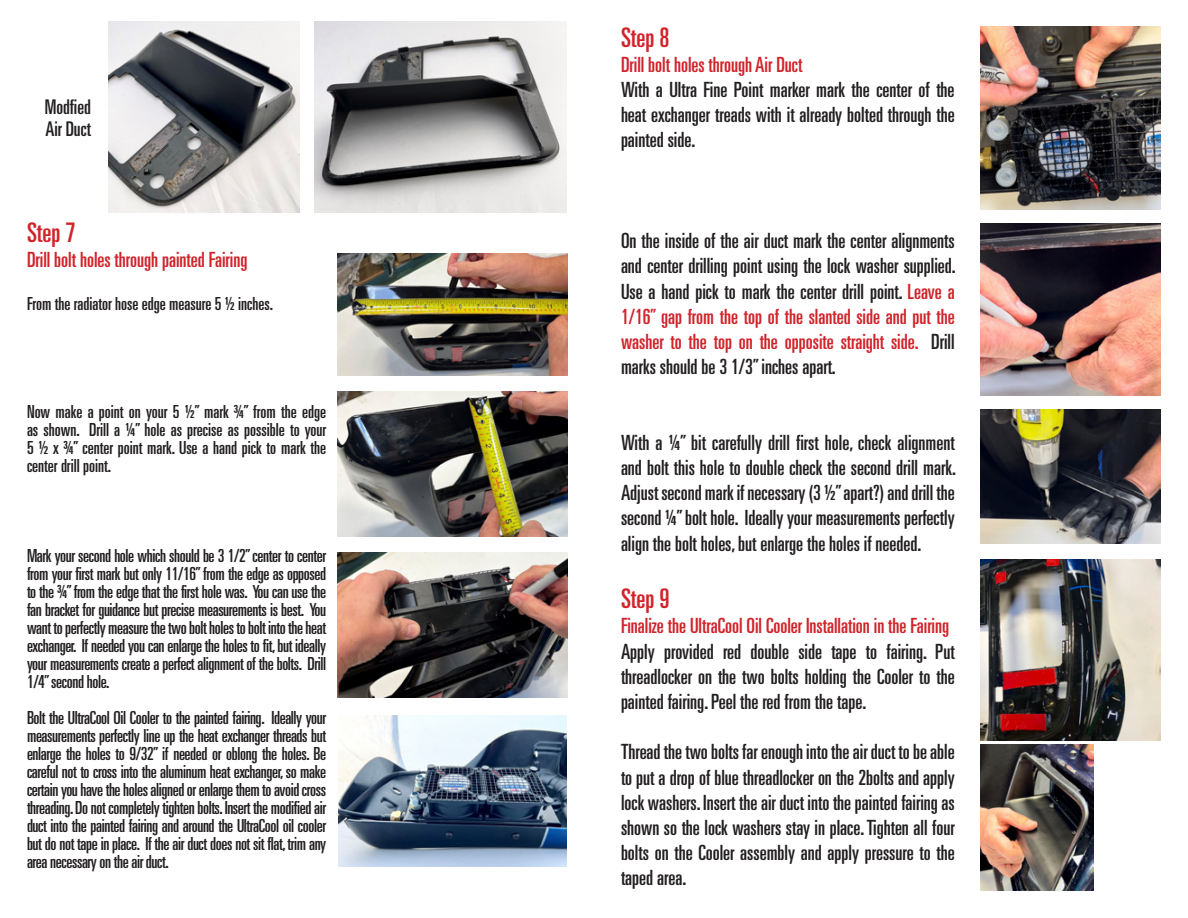
<style>
.page{position:relative;width:1188px;height:918px;background:#fff}
.page>*{position:absolute;margin:0;border:0;box-sizing:border-box;transform-origin:0 0}
.t1{font:ultra-condensed 27px "Univers LT Std";color:#d1232a}
.t2{font:ultra-condensed 21px/25.2px "Univers LT Std";color:#231f20;text-align:justify}
.t3{font:ultra-condensed 21px "Univers LT Std";color:#d1232a}
.t4{font:ultra-condensed 20.25px "Univers LT Std";color:#231f20}
.t5{font:ultra-condensed 18px/18px "Univers LT Std";letter-spacing:-.02em;color:#231f20;text-align:justify}
.t6{font:ultra-condensed 18px "Univers LT Std";color:#231f20}
.s1{color:#d1232a}
</style>
<div class="page">
<img style="left:338px;top:253px;width:229px;height:122px">
<img style="left:338px;top:391px;width:229px;height:145px">
<img style="left:338px;top:553px;width:229px;height:145px">
<img style="left:338px;top:715px;width:229px;height:152px">
<img style="left:108px;top:21px;width:191px;height:191px">
<img style="left:314px;top:21px;width:253px;height:191px">
<img style="left:980px;top:27px;width:181px;height:182px">
<img style="left:980px;top:223px;width:181px;height:172px">
<img style="left:980px;top:409px;width:181px;height:134px">
<img style="left:980px;top:560px;width:181px;height:181px">
<img style="left:980px;top:745px;width:114px;height:146px">
<p class="t4" style="left:45px;top:95px;width:48px">Modfied</p>
<p class="t4" style="left:45px;top:117px;width:47px">Air Duct</p>
<p class="t1" style="left:27px;top:217px;width:50px">Step 7</p>
<p class="t3" style="left:27px;top:248px;width:222px">Drill bolt holes through painted Fairing</p>
<p class="t6" style="left:27px;top:294px;width:248px">From the radiator hose edge measure 5 ½ inches.</p>
<p class="t5" style="left:27px;top:403px;width:301px">Now make a point on your 5 ½” mark ¾” from the edge as shown. Drill a ¼” hole as precise as possible to your 5 ½ x ¾” center point mark. Use a hand pick to mark the center drill point.</p>
<p class="t5" style="left:27px;top:547px;width:301px">Mark your second hole which should be 3 1/2” center to center from your first mark but only 11/16” from the edge as opposed to the ¾” from the edge that the first hole was. You can use the fan bracket for guidance but precise measurements is best. You want to perfectly measure the two bolt holes to bolt into the heat exchanger. If needed you can enlarge the holes to fit, but ideally your measurements create a perfect alignment of the bolts. Drill 1/4” second hole.</p>
<p class="t5" style="left:27px;top:709px;width:301px">Bolt the UltraCool Oil Cooler to the painted fairing. Ideally your measurements perfectly line up the heat exchanger threads but enlarge the holes to 9/32” if needed or oblong the holes. Be careful not to cross into the aluminum heat exchanger, so make certain you have the holes aligned or enlarge them to avoid cross threading. Do not completely tighten bolts. Insert the modified air duct into the painted fairing and around the UltraCool oil cooler but do not tape in place. If the air duct does not sit flat, trim any area necessary on the air duct.</p>
<p class="t1" style="left:621px;top:22px;width:50px">Step 8</p>
<p class="t3" style="left:621px;top:52px;width:183px">Drill bolt holes through Air Duct</p>
<p class="t2" style="left:621px;top:77px;width:335px">With a Ultra Fine Point marker mark the center of the heat exchanger treads with it already bolted through the painted side.</p>
<p class="t2" style="left:621px;top:228px;width:336px">On the inside of the air duct mark the center alignments and center drilling point using the lock washer supplied.<br>Use a hand pick to mark the center drill point. <span class="s1">Leave a 1/16” gap from the top of the slanted side and put the washer to the top on the opposite straight side.</span> Drill marks should be 3 1/3” inches apart.</p>
<p class="t2" style="left:621px;top:430px;width:336px">With a ¼” bit carefully drill first hole, check alignment and bolt this hole to double check the second drill mark.<br>Adjust second mark if necessary (3 ½” apart?) and drill the second ¼” bolt hole. Ideally your measurements perfectly align the bolt holes, but enlarge the holes if needed.</p>
<p class="t1" style="left:621px;top:583px;width:50px">Step 9</p>
<p class="t3" style="left:621px;top:614px;width:330px">Finalize the UltraCool Oil Cooler Installation in the Fairing</p>
<p class="t2" style="left:621px;top:638px;width:335px">Apply provided red double side tape to fairing. Put threadlocker on the two bolts holding the Cooler to the painted fairing. Peel the red from the tape.</p>
<p class="t2" style="left:621px;top:739px;width:335px">Thread the two bolts far enough into the air duct to be able to put a drop of blue threadlocker on the 2bolts and apply lock washers. Insert the air duct into the painted fairing as shown so the lock washers stay in place. Tighten all four bolts on the Cooler assembly and apply pressure to the taped area.</p>
</div>
